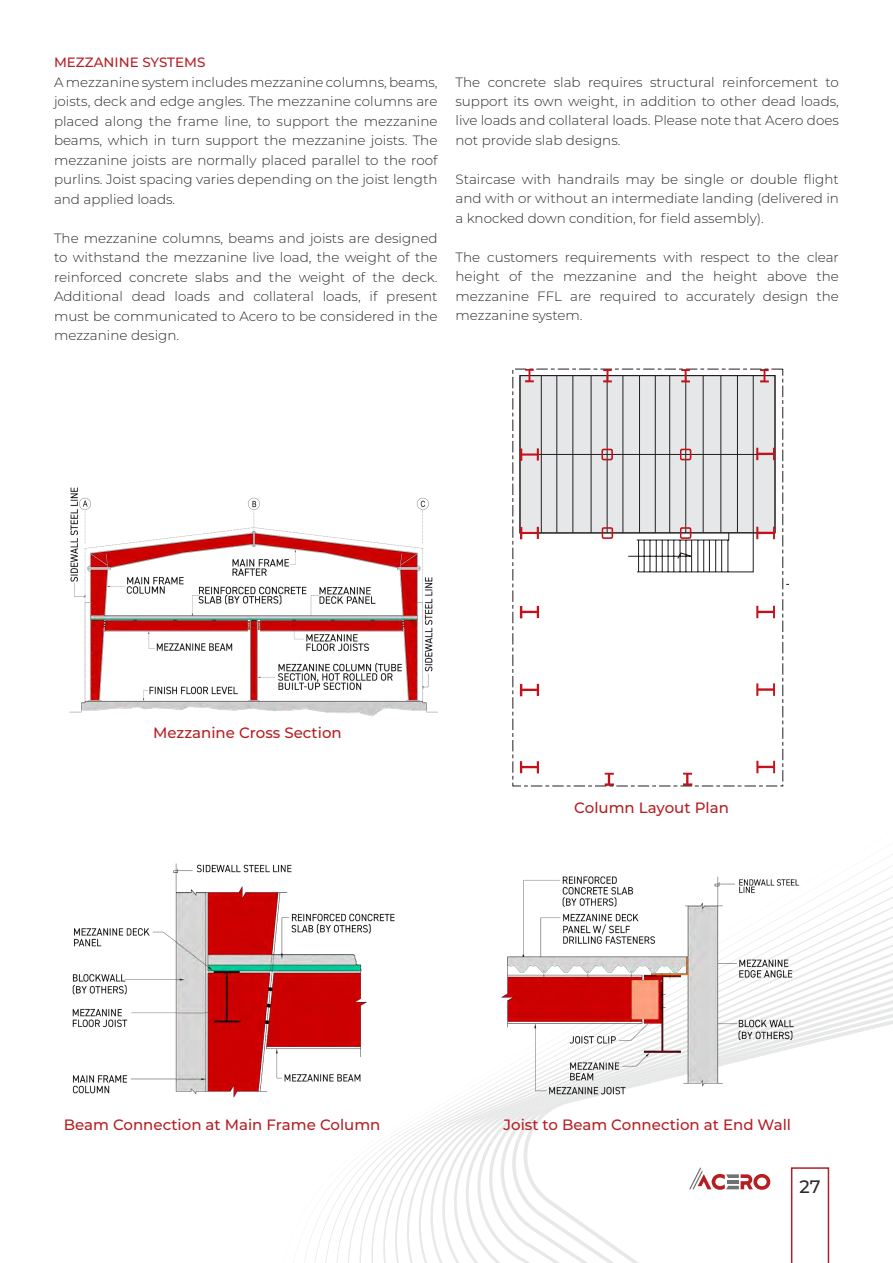
<style>
.page{position:relative;width:893px;height:1263px;background:#fff}
.page>*{position:absolute;margin:0;border:0;box-sizing:border-box;transform-origin:0 0}
.t1{font:500 18px "Montserrat";color:#2b292a}
.t2{font:500 15px "Montserrat";color:#b51f23}
.t3{font:300 13.5px/19.5px "Montserrat";color:#2b292a;text-align:justify}
.t4{font:500 13.5px "Montserrat";color:#b51f26}
</style>
<div class="page">
<svg style="left:304px;top:504px;width:589px;height:759px"></svg>
<svg style="left:791px;top:1167px;width:38px;height:96px"></svg>
<div style="left:520px;top:376px;width:255px;height:157px;background:#e6e7e9"></div>
<svg style="left:760px;top:371px;width:9px;height:4px"></svg>
<svg style="left:756px;top:606px;width:19px;height:12px"></svg>
<svg style="left:756px;top:683px;width:19px;height:13px"></svg>
<svg style="left:756px;top:761px;width:19px;height:12px"></svg>
<svg style="left:683px;top:773px;width:9px;height:11px"></svg>
<svg style="left:605px;top:773px;width:9px;height:11px"></svg>
<svg style="left:520px;top:761px;width:19px;height:12px"></svg>
<svg style="left:520px;top:684px;width:19px;height:12px"></svg>
<svg style="left:520px;top:606px;width:19px;height:12px"></svg>
<svg style="left:541px;top:375px;width:248px;height:215px"></svg>
<hr style="left:538px;top:454px;width:219px;height:1px;background:#231f20">
<svg style="left:680px;top:449px;width:11px;height:11px"></svg>
<svg style="left:680px;top:527px;width:11px;height:12px"></svg>
<svg style="left:602px;top:527px;width:11px;height:12px"></svg>
<svg style="left:601px;top:449px;width:12px;height:11px"></svg>
<svg style="left:520px;top:527px;width:19px;height:12px"></svg>
<svg style="left:681px;top:369px;width:9px;height:13px"></svg>
<svg style="left:603px;top:369px;width:9px;height:13px"></svg>
<svg style="left:525px;top:369px;width:9px;height:13px"></svg>
<svg style="left:520px;top:448px;width:19px;height:13px"></svg>
<img style="left:69px;top:487px;width:368px;height:232px">
<img style="left:72px;top:858px;width:335px;height:254px">
<img style="left:492px;top:858px;width:309px;height:254px">
<svg style="left:689px;top:1167px;width:81px;height:23px"></svg>
<p class="t4" style="left:54px;top:53px;width:153px">MEZZANINE SYSTEMS</p>
<p class="t3" style="left:54px;top:72px;width:385px">A mezzanine system includes mezzanine columns, beams, joists, deck and edge angles. The mezzanine columns are placed along the frame line, to support the mezzanine beams, which in turn support the mezzanine joists. The mezzanine joists are normally placed parallel to the roof purlins. Joist spacing varies depending on the joist length and applied loads.</p>
<p class="t3" style="left:54px;top:228px;width:385px">The mezzanine columns, beams and joists are designed to withstand the mezzanine live load, the weight of the reinforced concrete slabs and the weight of the deck.<br>Additional dead loads and collateral loads, if present must be communicated to Acero to be considered in the mezzanine design.</p>
<p class="t3" style="left:455px;top:72px;width:385px">The concrete slab requires structural reinforcement to support its own weight, in addition to other dead loads, live loads and collateral loads. Please note that Acero does not provide slab designs.</p>
<p class="t3" style="left:455px;top:169px;width:385px">Staircase with handrails may be single or double flight and with or without an intermediate landing (delivered in a knocked down condition, for field assembly).</p>
<p class="t3" style="left:455px;top:247px;width:385px">The customers requirements with respect to the clear height of the mezzanine and the height above the mezzanine FFL are required to accurately design the mezzanine system.</p>
<p class="t2" style="left:153px;top:723px;width:190px">Mezzanine Cross Section</p>
<p class="t2" style="left:574px;top:797px;width:156px">Column Layout Plan</p>
<p class="t2" style="left:64px;top:1114px;width:318px">Beam Connection at Main Frame Column</p>
<p class="t2" style="left:503px;top:1114px;width:289px">Joist to Beam Connection at End Wall</p>
<h1 class="t1" style="left:799px;top:1174px;width:23px">27</h1>
</div>
